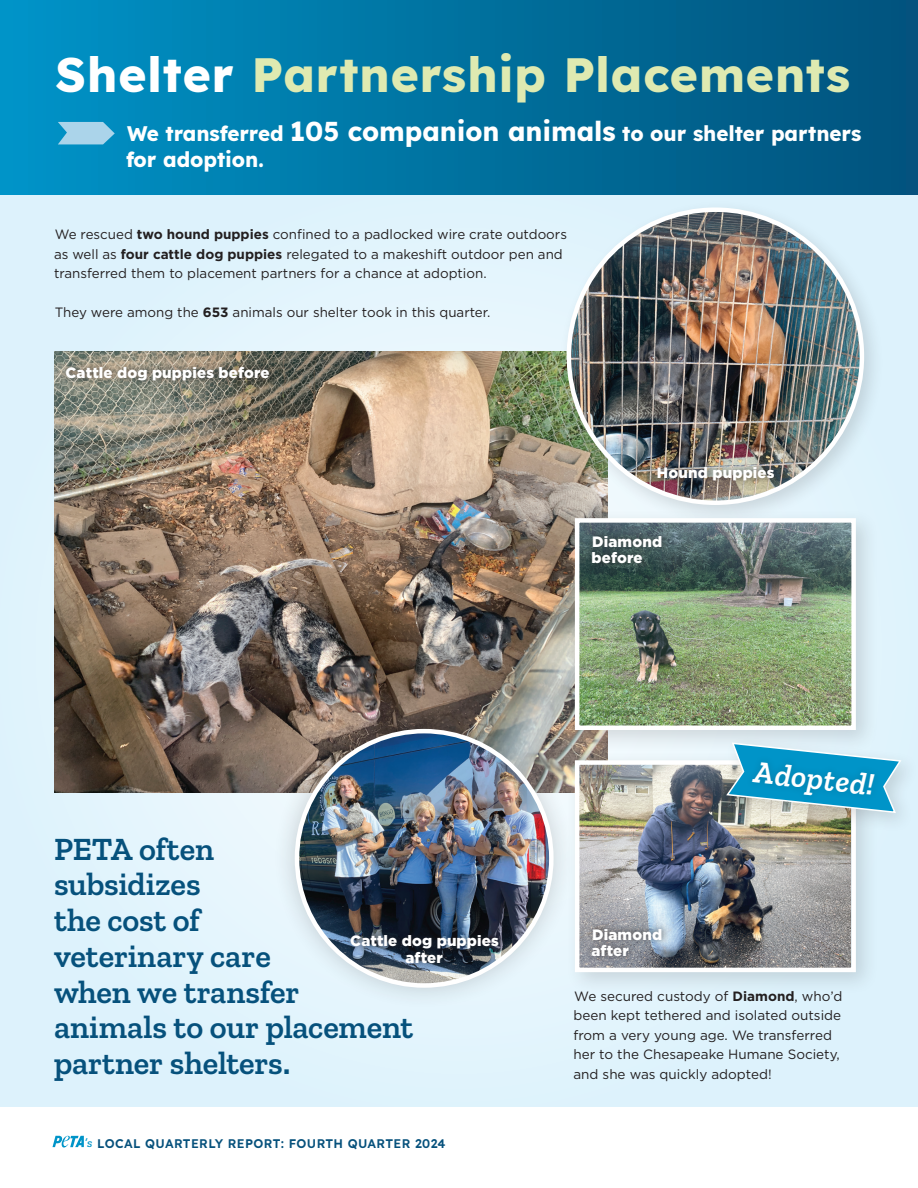
<style>
.page{position:relative;width:918px;height:1188px;background:#fff}
.page>*{position:absolute;margin:0;border:0;box-sizing:border-box;transform-origin:0 0}
.t1{font:700 48px "Lexend";letter-spacing:.015em;color:#dfeab1}
.t2{font:600 32.55px/35.7px "Zilla Slab";letter-spacing:-.005em;color:#06517c}
.t3{font:italic 600 31.5px "Zilla Slab";color:#fff}
.t4{font:700 21px/26.1px "Lexend";letter-spacing:-.005em;color:#fff}
.t5{font:900 15px/16.5px "Gotham";letter-spacing:.01em;color:#fff}
.t6{font:13.5px/19.5px "Gotham";color:#231f20}
.t7{font:600 12.45px "Lexend";letter-spacing:.03em;color:#06517c}
.s1{color:#fff}
.s2{font-size:27px}
.s3{font-weight:700}
.s4{font-family:"Zilla Slab";font-weight:500;font-style:italic;font-size:12.6px;color:#0094c8}
</style>
<div class="page">
<div style="left:0;top:194px;width:918px;height:913px;background:#def3fc"></div>
<img style="left:54px;top:351px;width:511px;height:441px">
<div style="left:272px;top:706px;width:304px;height:304px;background:#231f20;opacity:.2"></div>
<img style="left:297px;top:733px;width:254px;height:253px">
<div style="left:0;top:0;width:918px;height:194px;background:linear-gradient(to right,#0093c7,#01527b)"></div>
<svg style="left:58px;top:122px;width:57px;height:22px"></svg>
<div style="left:557px;top:198px;width:328px;height:328px;background:#231f20;opacity:.15"></div>
<img style="left:569px;top:210px;width:293px;height:293px;border-radius:144px">
<div style="left:565px;top:508px;width:314px;height:245px;background:#231f20;opacity:.15"></div>
<img style="left:580px;top:523px;width:271px;height:202px">
<div style="left:575px;top:518px;width:281px;height:212px;border:4px solid #fff"></div>
<div style="left:565px;top:750px;width:314px;height:246px;background:#231f20;opacity:.15"></div>
<img style="left:580px;top:765px;width:271px;height:202px">
<div style="left:575px;top:760px;width:281px;height:212px;border:4px solid #fff"></div>
<div style="left:60px;top:360px;width:217px;height:28px;background:#231f20;opacity:.75"></div>
<div style="left:345px;top:928px;width:162px;height:43px;background:#231f20;opacity:.75"></div>
<div style="left:586px;top:921px;width:84px;height:43px;background:#231f20;opacity:.75"></div>
<div style="left:586px;top:528px;width:84px;height:43px;background:#231f20;opacity:.75"></div>
<div style="left:652px;top:460px;width:131px;height:28px;background:#231f20;opacity:.75"></div>
<div style="left:719px;top:734px;width:199px;height:100px;background:#231f20;opacity:.15"></div>
<svg style="left:725px;top:742px;width:178px;height:72px"></svg>
<div style="left:745px;top:755px;width:137px;height:48px;background:#231f20;opacity:.2"></div>
<svg style="left:52px;top:1136px;width:32px;height:12px"></svg>
<p class="t1" style="left:56px;top:36px;width:796px"><span class="s1">Shelter</span> Partnership Placements</p>
<p class="t4" style="left:126px;top:119px;width:737px">We transferred <span class="s2">105 companion animals</span> to our shelter partners for adoption.</p>
<p class="t6" style="left:54px;top:225px;width:515px">We rescued <span class="s3">two hound puppies</span> confined to a padlocked wire crate outdoors as well as <span class="s3">four cattle dog puppies</span> relegated to a makeshift outdoor pen and transferred them to placement partners for a chance at adoption.</p>
<p class="t6" style="left:55px;top:303px;width:437px">They were among the <span class="s3">653</span> animals our shelter took in this quarter.</p>
<p class="t5" style="left:66px;top:364px;width:206px">Cattle dog puppies before</p>
<p class="t5" style="left:657px;top:464px;width:119px">Hound puppies</p>
<p class="t5" style="left:591px;top:533px;width:72px">Diamond before</p>
<p class="t3" style="left:756px;top:754px;width:123px;rotate:6deg">Adopted!</p>
<p class="t2" style="left:54px;top:831px;width:360px">PETA often<br>subsidizes<br>the cost of<br>veterinary care<br>when we transfer animals to our placement partner shelters.</p>
<p class="t5" style="left:350px;top:933px;width:150px;text-align:center">Cattle dog puppies after</p>
<p class="t5" style="left:591px;top:926px;width:72px">Diamond after</p>
<p class="t6" style="left:573px;top:986px;width:270px">We secured custody of <span class="s3">Diamond</span>, who’d been kept tethered and isolated outside from a very young age. We transferred her to the Chesapeake Humane Society, and she was quickly adopted!</p>
<p class="t7" style="left:85px;top:1134px;width:362px"><span class="s4">’s</span> LOCAL QUARTERLY REPORT: FOURTH QUARTER 2024</p>
</div>
